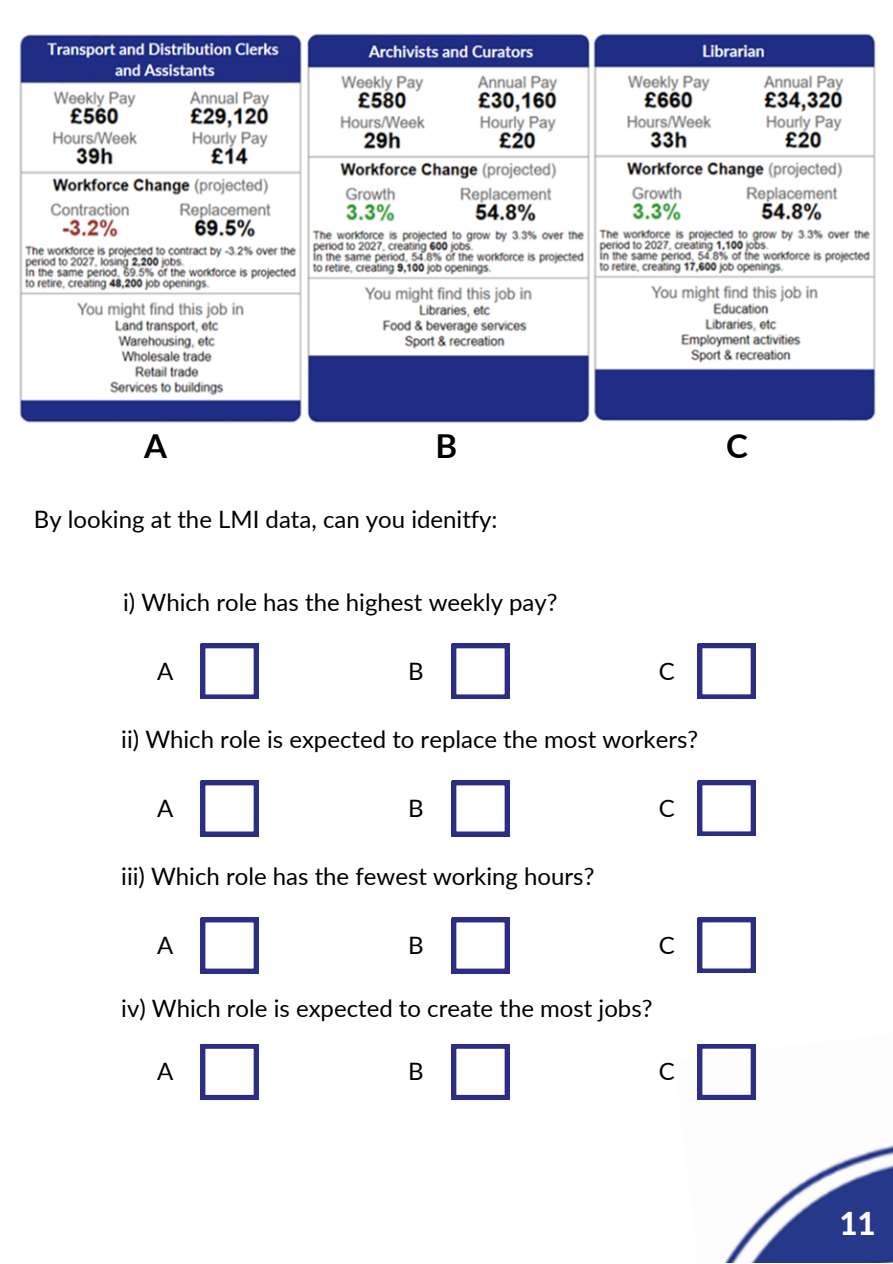
<style>
.page{position:relative;width:893px;height:1264px;background:#fff}
.page>*{position:absolute;margin:0;border:0;box-sizing:border-box;transform-origin:0 0}
.t1{font:700 33px "Lato";color:#000}
.t2{font:800 31.5px "Lato";color:#fff}
.t3{font:24px "Lato";color:#000}
</style>
<div class="page">
<img style="left:697px;top:968px;width:195px;height:294px">
<img style="left:19px;top:33px;width:857px;height:390px">
<svg style="left:201px;top:644px;width:57px;height:55px"></svg>
<svg style="left:452px;top:644px;width:57px;height:55px"></svg>
<svg style="left:697px;top:643px;width:58px;height:56px"></svg>
<svg style="left:201px;top:781px;width:57px;height:55px"></svg>
<svg style="left:452px;top:781px;width:57px;height:55px"></svg>
<svg style="left:697px;top:780px;width:58px;height:56px"></svg>
<svg style="left:201px;top:918px;width:57px;height:55px"></svg>
<svg style="left:452px;top:918px;width:57px;height:55px"></svg>
<svg style="left:697px;top:917px;width:58px;height:56px"></svg>
<svg style="left:201px;top:1044px;width:57px;height:55px"></svg>
<svg style="left:452px;top:1044px;width:57px;height:55px"></svg>
<svg style="left:697px;top:1044px;width:58px;height:55px"></svg>
<p class="t1" style="left:144px;top:426px;width:24px">A</p>
<p class="t1" style="left:435px;top:426px;width:23px">B</p>
<p class="t1" style="left:726px;top:426px;width:23px">C</p>
<p class="t3" style="left:34px;top:504px;width:465px">By looking at the LMI data, can you idenitfy:</p>
<p class="t3" style="left:123px;top:587px;width:436px">i) Which role has the highest weekly pay?</p>
<p class="t3" style="left:157px;top:656px;width:18px">A</p>
<p class="t3" style="left:408px;top:656px;width:17px">B</p>
<p class="t3" style="left:658px;top:656px;width:18px">C</p>
<p class="t3" style="left:121px;top:724px;width:578px">ii) Which role is expected to replace the most workers?</p>
<p class="t3" style="left:157px;top:793px;width:18px">A</p>
<p class="t3" style="left:408px;top:793px;width:17px">B</p>
<p class="t3" style="left:658px;top:793px;width:18px">C</p>
<p class="t3" style="left:121px;top:861px;width:474px">iii) Which role has the fewest working hours?</p>
<p class="t3" style="left:157px;top:930px;width:18px">A</p>
<p class="t3" style="left:408px;top:930px;width:17px">B</p>
<p class="t3" style="left:658px;top:930px;width:18px">C</p>
<p class="t3" style="left:121px;top:993px;width:532px">iv) Which role is expected to create the most jobs?</p>
<p class="t3" style="left:157px;top:1056px;width:18px">A</p>
<p class="t3" style="left:408px;top:1056px;width:17px">B</p>
<p class="t3" style="left:658px;top:1056px;width:18px">C</p>
<p class="t2" style="left:839px;top:1203px;width:38px">11</p>
</div>
